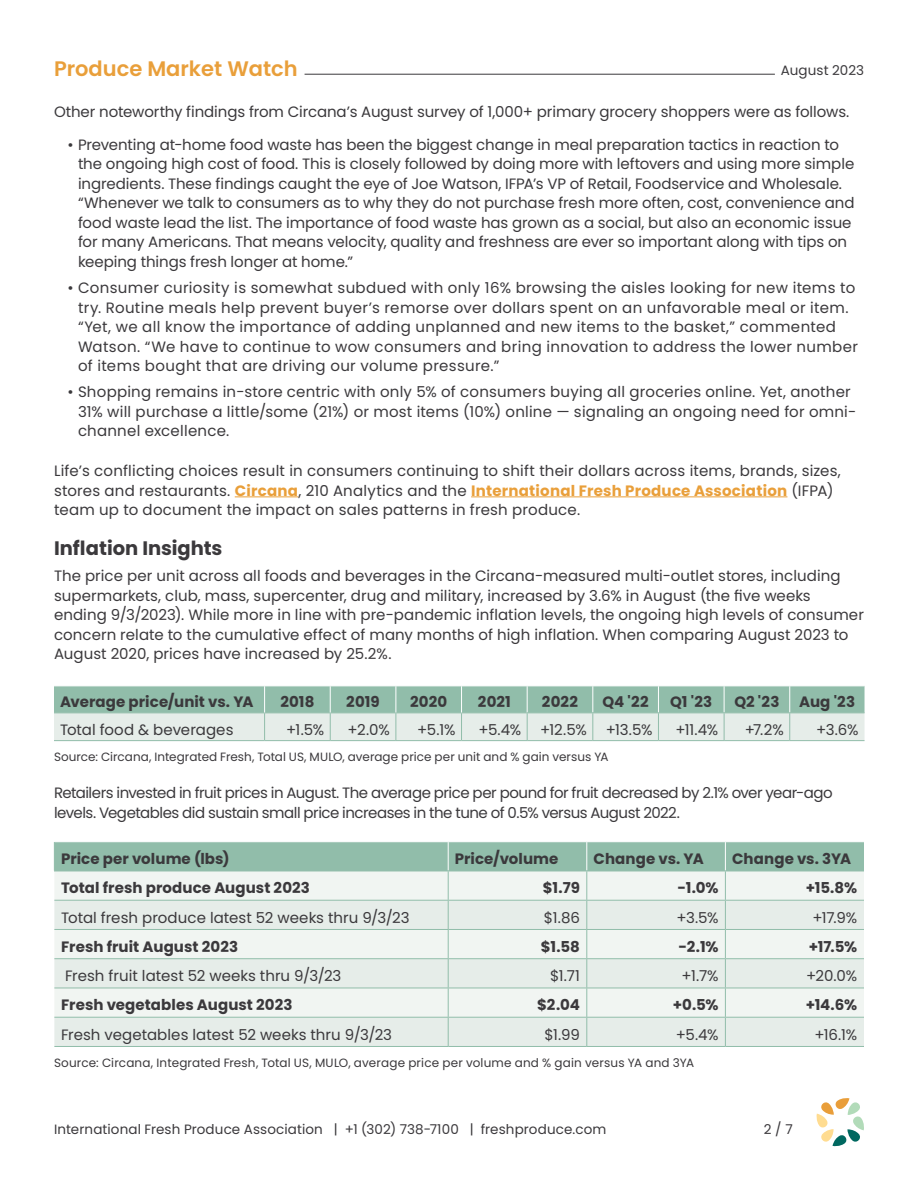
<style>
.page{position:relative;width:918px;height:1188px;background:#fff}
.page>*{position:absolute;margin:0;border:0;box-sizing:border-box;transform-origin:0 0}
.t1{font:600 21px "Poppins";color:#e99f3a}
.t2{font:700 19.5px "Poppins";color:#3b393c}
.Body{font:15px/19.5px "Poppins";color:#3b393c}
.Body-2{font:15px/19.5px "Poppins";letter-spacing:.025em;color:#3b393c}
.Body-3{font:700 15px "Poppins";letter-spacing:.005em;color:#3b393c}
.Body-4{font:15px/19.5px "Poppins";letter-spacing:-.035em;color:#3b393c}
.t3{font:13.5px "Poppins";letter-spacing:.01em;color:#3b393c}
.disclaimer{font:12px "Poppins";letter-spacing:.015em;color:#3b393c}
.Body-5{font:12px "Poppins";letter-spacing:.005em;color:#3b393c}
.s1{font-weight:700;color:#e99f3a}
</style>
<div class="page">
<svg style="left:817px;top:1098px;width:47px;height:48px"></svg>
<hr style="left:305px;top:74px;width:470px;height:1px;background:#3b393c">
<hr style="left:235px;top:496px;width:63px;height:1px;background:#e99f3a">
<hr style="left:471px;top:496px;width:316px;height:1px;background:#e99f3a">
<svg style="left:54px;top:686px;width:811px;height:55px;background:#bbd5c9"></svg>
<hr style="left:658px;top:712px;width:66px;height:1px;background:#91bdaa">
<hr style="left:724px;top:712px;width:66px;height:1px;background:#91bdaa">
<hr style="left:790px;top:712px;width:75px;height:1px;background:#91bdaa">
<hr style="left:658px;top:740px;width:66px;height:1px;background:#91bdaa">
<hr style="left:724px;top:740px;width:66px;height:1px;background:#91bdaa">
<hr style="left:790px;top:740px;width:75px;height:1px;background:#91bdaa">
<hr style="left:54px;top:1046px;width:394px;height:1px;background:#91bdaa">
<hr style="left:448px;top:1046px;width:139px;height:1px;background:#91bdaa">
<hr style="left:587px;top:1046px;width:138px;height:1px;background:#91bdaa">
<svg style="left:54px;top:842px;width:810px;height:204px"></svg>
<hr style="left:725px;top:1017px;width:139px;height:1px;background:#91bdaa">
<hr style="left:725px;top:1046px;width:139px;height:1px;background:#91bdaa">
<h1 class="t1" style="left:54px;top:57px;width:245px">Produce Market Watch</h1>
<p class="t3" style="left:781px;top:63px;width:85px">August 2023</p>
<p class="Body" style="left:54px;top:102px;width:797px">Other noteworthy findings from Circana’s August survey of 1,000+ primary grocery shoppers were as follows.</p>
<p class="Body" style="left:78px;top:135px;width:778px;text-indent:-10px">• Preventing at-home food waste has been the biggest change in meal preparation tactics in reaction to the ongoing high cost of food. This is closely followed by doing more with leftovers and using more simple ingredients. These findings caught the eye of Joe Watson, IFPA’s VP of Retail, Foodservice and Wholesale. “Whenever we talk to consumers as to why they do not purchase fresh more often, cost, convenience and food waste lead the list. The importance of food waste has grown as a social, but also an economic issue for many Americans. That means velocity, quality and freshness are ever so important along with tips on keeping things fresh longer at home.”</p>
<p class="Body-2" style="left:78px;top:278px;width:782px;text-indent:-10px">• Consumer curiosity is somewhat subdued with only 16% browsing the aisles looking for new items to try. Routine meals help prevent buyer’s remorse over dollars spent on an unfavorable meal or item. “Yet, we all know the importance of adding unplanned and new items to the basket,” commented Watson. “We have to continue to wow consumers and bring innovation to address the lower number of items bought that are driving our volume pressure.”</p>
<p class="Body" style="left:78px;top:383px;width:780px;text-indent:-10px">• Shopping remains in-store centric with only 5% of consumers buying all groceries online. Yet, another<br>31% will purchase a little/some (21%) or most items (10%) online — signaling an ongoing need for omni&shy;channel excellence.</p>
<p class="Body" style="left:54px;top:461px;width:788px">Life’s conflicting choices result in consumers continuing to shift their dollars across items, brands, sizes, stores and restaurants. <span class="s1">Circana</span>, 210 Analytics and the <span class="s1">International Fresh Produce Association</span> (IFPA) team up to document the impact on sales patterns in fresh produce.</p>
<h3 class="t2" style="left:54px;top:537px;width:170px">Inflation Insights</h3>
<p class="Body" style="left:54px;top:566px;width:811px">The price per unit across all foods and beverages in the Circana-measured multi-outlet stores, including supermarkets, club, mass, supercenter, drug and military, increased by 3.6% in August (the five weeks ending 9/3/2023). While more in line with pre-pandemic inflation levels, the ongoing high levels of consumer concern relate to the cumulative effect of many months of high inflation. When comparing August 2023 to August 2020, prices have increased by 25.2%.</p>
<p class="Body-3" style="left:60px;top:693px;width:195px">Average price/unit vs. YA</p>
<p class="Body-3" style="left:280px;top:693px;width:35px">2018</p>
<p class="Body-3" style="left:346px;top:693px;width:35px">2019</p>
<p class="Body-3" style="left:410px;top:693px;width:39px">2020</p>
<p class="Body-3" style="left:478px;top:693px;width:34px">2021</p>
<p class="Body-3" style="left:542px;top:693px;width:38px">2022</p>
<p class="Body-3" style="left:603px;top:693px;width:48px">Q4 '22</p>
<p class="Body-3" style="left:670px;top:693px;width:43px">Q1 '23</p>
<p class="Body-3" style="left:734px;top:693px;width:47px">Q2 '23</p>
<p class="Body-3" style="left:799px;top:693px;width:57px">Aug '23</p>
<p class="Body" style="left:60px;top:720px;width:175px">Total food &amp; beverages</p>
<p class="Body" style="left:286px;top:720px;width:40px">+1.5%</p>
<p class="Body" style="left:348px;top:720px;width:44px">+2.0%</p>
<p class="Body" style="left:417px;top:720px;width:40px">+5.1%</p>
<p class="Body" style="left:478px;top:720px;width:44px">+5.4%</p>
<p class="Body" style="left:540px;top:720px;width:48px">+12.5%</p>
<p class="Body" style="left:606px;top:720px;width:48px">+13.5%</p>
<p class="Body" style="left:675px;top:720px;width:44px">+11.4%</p>
<p class="Body" style="left:745px;top:720px;width:41px">+7.2%</p>
<p class="Body" style="left:816px;top:720px;width:44px">+3.6%</p>
<p class="Body-5" style="left:54px;top:750px;width:556px">Source: Circana, Integrated Fresh, Total US, MULO, average price per unit and % gain versus YA</p>
<p class="Body-4" style="left:54px;top:783px;width:780px">Retailers invested in fruit prices in August. The average price per pound for fruit decreased by 2.1% over year-ago levels. Vegetables did sustain small price increases in the tune of 0.5% versus August 2022.</p>
<p class="Body-3" style="left:61px;top:850px;width:170px">Price per volume (lbs)</p>
<p class="Body-3" style="left:455px;top:850px;width:105px">Price/volume</p>
<p class="Body-3" style="left:594px;top:850px;width:112px">Change vs. YA</p>
<p class="Body-3" style="left:732px;top:850px;width:121px">Change vs. 3YA</p>
<p class="Body-3" style="left:61px;top:880px;width:250px">Total fresh produce August 2023</p>
<p class="Body-3" style="left:543px;top:880px;width:39px">$1.79</p>
<p class="Body-3" style="left:677px;top:880px;width:43px">-1.0%</p>
<p class="Body-3" style="left:806px;top:880px;width:53px">+15.8%</p>
<p class="Body" style="left:61px;top:908px;width:350px">Total fresh produce latest 52 weeks thru 9/3/23</p>
<p class="Body" style="left:544px;top:908px;width:38px">$1.86</p>
<p class="Body" style="left:677px;top:908px;width:44px">+3.5%</p>
<p class="Body" style="left:812px;top:908px;width:46px">+17.9%</p>
<p class="Body-3" style="left:61px;top:938px;width:179px">Fresh fruit August 2023</p>
<p class="Body-3" style="left:541px;top:938px;width:41px">$1.58</p>
<p class="Body-3" style="left:679px;top:938px;width:42px">-2.1%</p>
<p class="Body-3" style="left:809px;top:938px;width:50px">+17.5%</p>
<p class="Body" style="left:65px;top:966px;width:278px">Fresh fruit latest 52 weeks thru 9/3/23</p>
<p class="Body" style="left:550px;top:966px;width:31px">$1.71</p>
<p class="Body" style="left:682px;top:966px;width:39px">+1.7%</p>
<p class="Body" style="left:806px;top:966px;width:53px">+20.0%</p>
<p class="Body-3" style="left:61px;top:997px;width:233px">Fresh vegetables August 2023</p>
<p class="Body-3" style="left:537px;top:997px;width:44px">$2.04</p>
<p class="Body-3" style="left:673px;top:997px;width:47px">+0.5%</p>
<p class="Body-3" style="left:806px;top:997px;width:53px">+14.6%</p>
<p class="Body" style="left:61px;top:1025px;width:332px">Fresh vegetables latest 52 weeks thru 9/3/23</p>
<p class="Body" style="left:544px;top:1025px;width:37px">$1.99</p>
<p class="Body" style="left:676px;top:1025px;width:44px">+5.4%</p>
<p class="Body" style="left:814px;top:1025px;width:44px">+16.1%</p>
<p class="disclaimer" style="left:54px;top:1056px;width:642px">Source: Circana, Integrated Fresh, Total US, MULO, average price per volume and % gain versus YA and 3YA</p>
<p class="t3" style="left:54px;top:1121px;width:554px">International Fresh Produce Association | +1 (302) 738-7100 | freshproduce.com</p>
<p class="t3" style="left:764px;top:1121px;width:30px">2 / 7</p>
</div>
